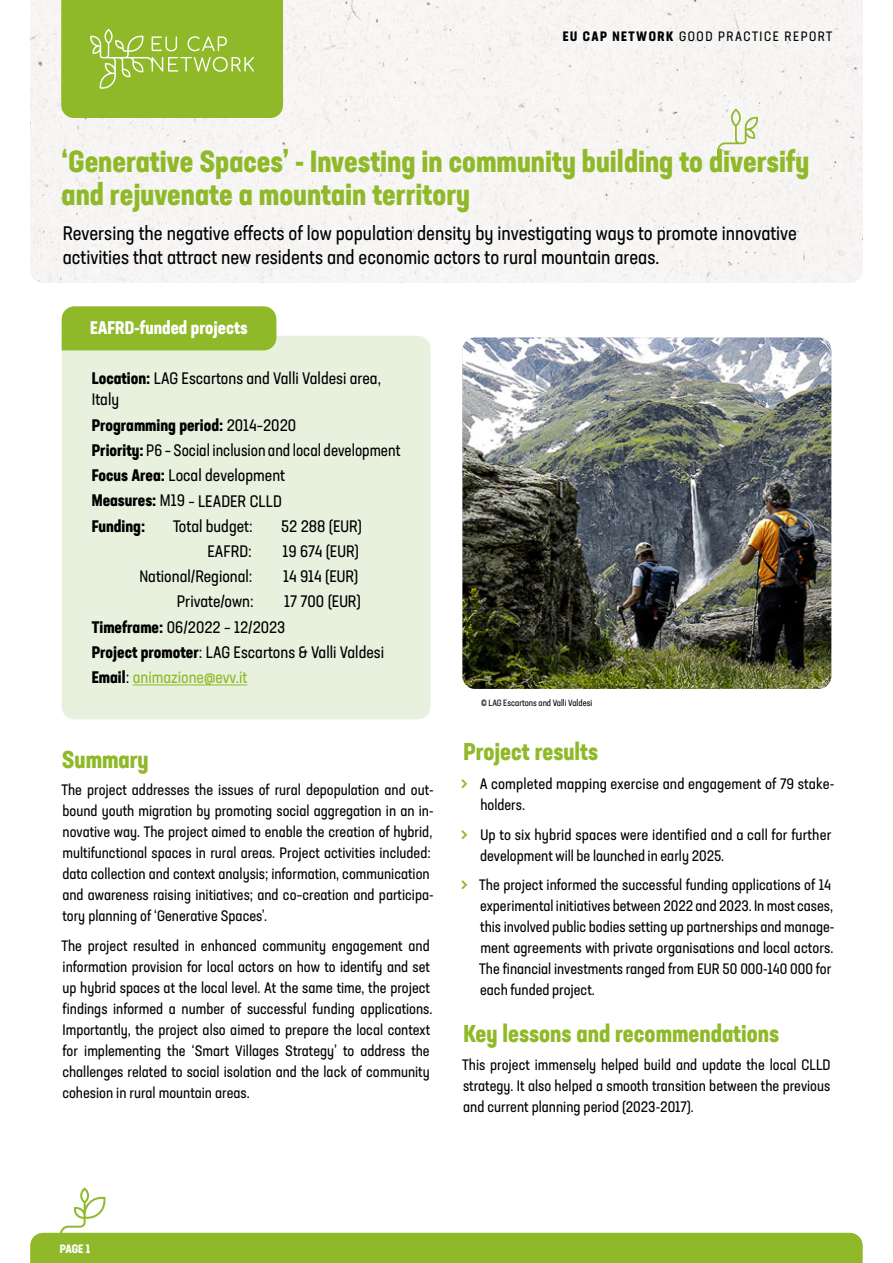
<style>
.page{position:relative;width:893px;height:1263px;background:#fff}
.page>*{position:absolute;margin:0;border:0;box-sizing:border-box;transform-origin:0 0}
.t1{font:700 condensed 30px/33px "Neusa Next Std";color:#8fb929}
.t2{font:700 condensed 24px "Neusa Next Std";color:#8fb929}
.t3{font:condensed 19.5px/24px "Neusa Next Std";color:#000}
.t4{font:700 condensed 18px "Neusa Next Std";color:#fff}
.t5{font:condensed 16.5px/25.2px "Neusa Next Std";color:#000}
.t6{font:condensed 15px/21px "Neusa Next Std";color:#000}
.t7{font:condensed 13.5px "Neusa Next Std";letter-spacing:.11em;color:#000}
.t8{font:700 condensed 12px "Neusa Next Std";color:#fff}
.t9{font:condensed 9px "Neusa Next Std";color:#000}
.s1{font-weight:700}
.s2{color:#8fb929}
.s3{font-size:22.5px;color:#8fb929}
</style>
<div class="page">
<svg style="left:30px;top:1187px;width:833px;height:76px"></svg>
<div style="left:30px;top:0;width:833px;height:283px;background:#f7f6f5"></div>
<svg style="left:61px;top:0;width:222px;height:118px;background:#94bc34"></svg>
<div style="left:62px;top:336px;width:369px;height:383px;background:#e8f1de"></div>
<hr style="left:133px;top:684px;width:114px;height:1px;background:#8fb929">
<div style="left:62px;top:306px;width:214px;height:44px;background:#8fb929"></div>
<img style="left:462px;top:338px;width:369px;height:351px">
<svg style="left:717px;top:108px;width:41px;height:51px"></svg>
<p class="t7" style="left:563px;top:27px;width:271px"><span class="s1">EU CAP NETWORK</span> GOOD PRACTICE REPORT</p>
<h1 class="t1" style="left:62px;top:145px;width:749px">‘Generative Spaces’ - Investing in community building to diversify and rejuvenate a mountain territory</h1>
<h3 class="t3" style="left:63px;top:221px;width:736px">Reversing the negative effects of low population density by investigating ways to promote innovative activities that attract new residents and economic actors to rural mountain areas.</h3>
<p class="t4" style="left:90px;top:316px;width:159px">EAFRD-funded projects</p>
<p class="t5" style="left:92px;top:368px;width:291px;line-height:21px"><span class="s1">Location:</span> LAG Escartons and Valli Valdesi area,<br>Italy</p>
<p class="t5" style="left:92px;top:412px;width:310px"><span class="s1">Programming period:</span> 2014–2020<br><span class="s1">Priority:</span> P6 – Social inclusion and local development<br><span class="s1">Focus Area:</span> Local development<br><span class="s1">Measures:</span> M19 – LEADER CLLD<br><span class="s1">Funding:</span></p>
<p class="t5" style="left:173px;top:513px;width:81px">Total budget:</p>
<p class="t5" style="left:281px;top:513px;width:83px">52 288 (EUR)</p>
<p class="t5" style="left:207px;top:538px;width:46px">EAFRD:</p>
<p class="t5" style="left:282px;top:538px;width:78px">19 674 (EUR)</p>
<p class="t5" style="left:139px;top:564px;width:115px">National/Regional:</p>
<p class="t5" style="left:283px;top:564px;width:77px">14 914 (EUR)</p>
<p class="t5" style="left:177px;top:589px;width:78px">Private/own:</p>
<p class="t5" style="left:92px;top:589px;width:294px;text-indent:192px">17 700 (EUR)<br><span class="s1">Timeframe:</span> 06/2022 – 12/2023<br><span class="s1">Project promoter</span>: LAG Escartons &amp; Valli Valdesi<br><span class="s1">Email</span>: <span class="s2">animazione@evv.it</span></p>
<h2 class="t2" style="left:62px;top:744px;width:88px">Summary</h2>
<p class="t6" style="left:61px;top:779px;width:374px">The project addresses the issues of rural depopulation and out&shy;bound youth migration by promoting social aggregation in an in&shy;novative way. The project aimed to enable the creation of hybrid, multifunctional spaces in rural areas. Project activities included: data collection and context analysis; information, communication and awareness raising initiatives; and co–creation and participa&shy;tory planning of ‘Generative Spaces’.</p>
<p class="t6" style="left:61px;top:934px;width:372px">The project resulted in enhanced community engagement and information provision for local actors on how to identify and set up hybrid spaces at the local level. At the same time, the project findings informed a number of successful funding applications.<br>Importantly, the project also aimed to prepare the local context for implementing the ‘Smart Villages Strategy’ to address the challenges related to social isolation and the lack of community cohesion in rural mountain areas.</p>
<p class="t9" style="left:481px;top:698px;width:113px">© LAG Escartons and Valli Valdesi</p>
<h2 class="t2" style="left:463px;top:736px;width:136px">Project results</h2>
<p class="t6" style="left:480px;top:773px;width:356px;text-indent:-20px"><span class="s3">&gt;</span> A completed mapping exercise and engagement of 79 stake&shy;holders.</p>
<p class="t6" style="left:480px;top:824px;width:353px;text-indent:-20px"><span class="s3">&gt;</span> Up to six hybrid spaces were identified and a call for further development will be launched in early 2025.</p>
<p class="t6" style="left:479px;top:874px;width:357px;text-indent:-19px"><span class="s3">&gt;</span> The project informed the successful funding applications of 14 experimental initiatives between 2022 and 2023. In most cases, this involved public bodies setting up partnerships and manage&shy;ment agreements with private organisations and local actors.<br>The financial investments ranged from EUR 50 000-140 000 for each funded project.</p>
<h2 class="t2" style="left:463px;top:1018px;width:317px">Key lessons and recommendations</h2>
<p class="t6" style="left:462px;top:1054px;width:370px;text-align:justify">This project immensely helped build and update the local CLLD strategy. It also helped a smooth transition between the previous and current planning period (2023-2017).</p>
<p class="t8" style="left:60px;top:1241px;width:32px">PAGE 1</p>
</div>
